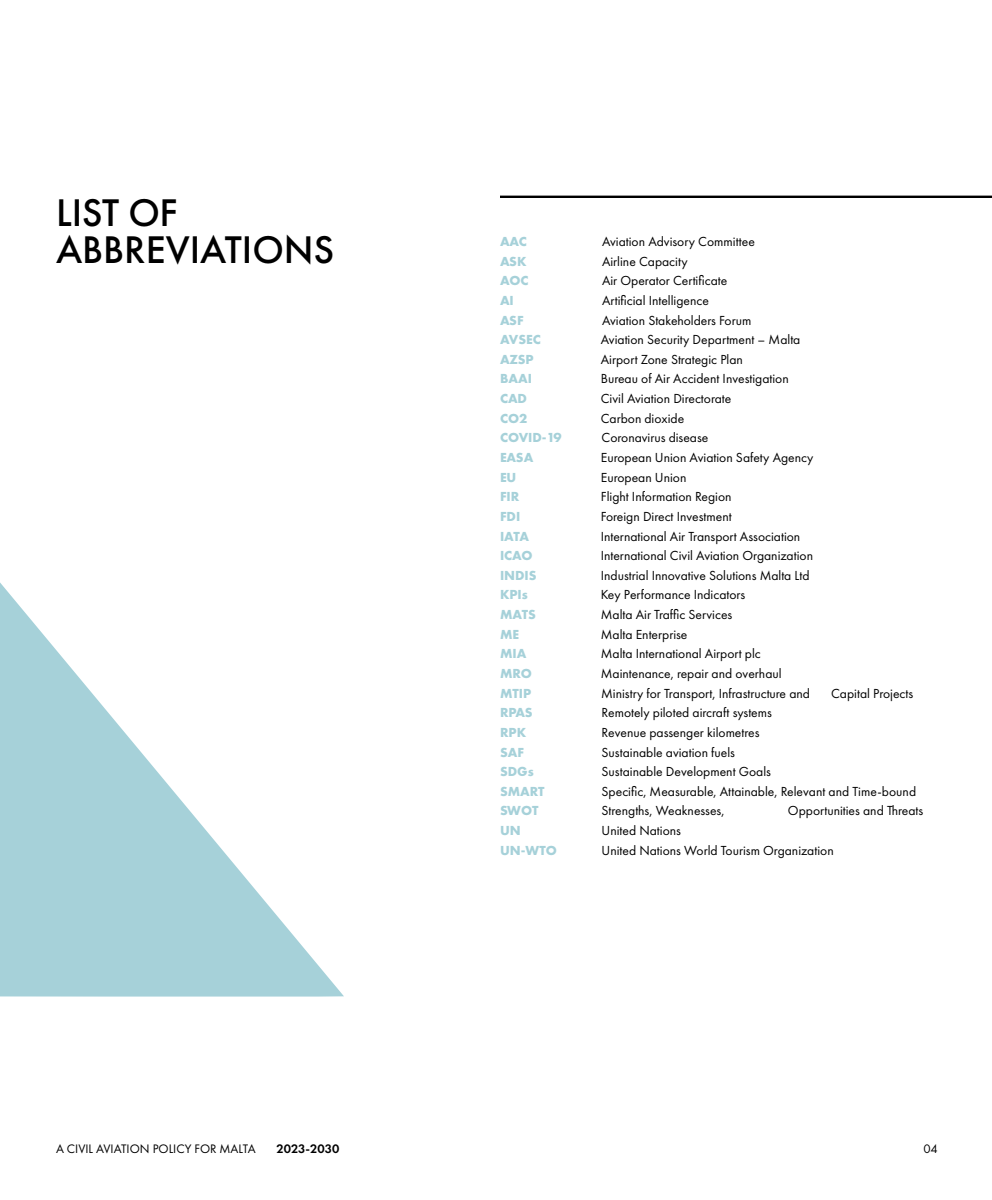
<style>
.page{position:relative;width:992px;height:1200px;background:#fff}
.page>*{position:absolute;margin:0;border:0;box-sizing:border-box;transform-origin:0 0}
.t1{font:500 40px/36.8px "Futura PT";color:#000}
.t2{font:13.6px "Futura PT";color:#000}
.t3{font:700 13.6px "Futura PT";color:#a6d1d9}
.t4{font:12.8px "Futura PT";color:#000}
.t5{font:600 12.8px "Futura PT";color:#000}
</style>
<div class="page">
<hr style="left:500px;top:196px;width:492px;height:2px;background:#000">
<svg style="left:0;top:582px;width:344px;height:415px"></svg>
<h1 class="t1" style="left:56px;top:194px;width:280px">LIST OF<br>ABBREVIATIONS</h1>
<p class="t3" style="left:500px;top:233px;width:28px">AAC</p>
<p class="t2" style="left:602px;top:233px;width:154px">Aviation Advisory Committee</p>
<p class="t3" style="left:500px;top:252px;width:28px">ASK</p>
<p class="t2" style="left:602px;top:253px;width:87px">Airline Capacity</p>
<p class="t3" style="left:500px;top:272px;width:30px">AOC</p>
<p class="t2" style="left:602px;top:273px;width:127px">Air Operator Certificate</p>
<p class="t3" style="left:500px;top:292px;width:15px">AI</p>
<p class="t2" style="left:602px;top:292px;width:108px">Artificial Intelligence</p>
<p class="t3" style="left:500px;top:311px;width:25px">ASF</p>
<p class="t2" style="left:602px;top:312px;width:151px">Aviation Stakeholders Forum</p>
<p class="t3" style="left:500px;top:331px;width:42px">AVSEC</p>
<p class="t2" style="left:601px;top:332px;width:201px">Aviation Security Department – Malta</p>
<p class="t3" style="left:500px;top:350px;width:35px">AZSP</p>
<p class="t2" style="left:601px;top:351px;width:144px">Airport Zone Strategic Plan</p>
<p class="t3" style="left:500px;top:370px;width:33px">BAAI</p>
<p class="t2" style="left:601px;top:371px;width:189px">Bureau of Air Accident Investigation</p>
<p class="t3" style="left:500px;top:390px;width:29px">CAD</p>
<p class="t2" style="left:601px;top:390px;width:132px">Civil Aviation Directorate</p>
<p class="t3" style="left:500px;top:409px;width:29px">CO2</p>
<p class="t2" style="left:601px;top:410px;width:85px">Carbon dioxide</p>
<p class="t3" style="left:500px;top:429px;width:63px">COVID-19</p>
<p class="t2" style="left:602px;top:430px;width:108px">Coronavirus disease</p>
<p class="t3" style="left:500px;top:449px;width:35px">EASA</p>
<p class="t2" style="left:601px;top:449px;width:214px">European Union Aviation Safety Agency</p>
<p class="t3" style="left:500px;top:468px;width:18px">EU</p>
<p class="t2" style="left:601px;top:469px;width:87px">European Union</p>
<p class="t3" style="left:500px;top:488px;width:21px">FIR</p>
<p class="t2" style="left:601px;top:489px;width:132px">Flight Information Region</p>
<p class="t3" style="left:500px;top:508px;width:22px">FDI</p>
<p class="t2" style="left:601px;top:508px;width:132px">Foreign Direct Investment</p>
<p class="t3" style="left:500px;top:527px;width:31px">IATA</p>
<p class="t2" style="left:601px;top:528px;width:201px">International Air Transport Association</p>
<p class="t3" style="left:500px;top:547px;width:34px">ICAO</p>
<p class="t2" style="left:601px;top:548px;width:214px">International Civil Aviation Organization</p>
<p class="t3" style="left:500px;top:567px;width:38px">INDIS</p>
<p class="t2" style="left:601px;top:567px;width:210px">Industrial Innovative Solutions Malta Ltd</p>
<p class="t3" style="left:500px;top:586px;width:29px">KPIs</p>
<p class="t2" style="left:601px;top:587px;width:146px">Key Performance Indicators</p>
<p class="t3" style="left:500px;top:606px;width:37px">MATS</p>
<p class="t2" style="left:601px;top:607px;width:133px">Malta Air Traffic Services</p>
<p class="t3" style="left:500px;top:625px;width:21px">ME</p>
<p class="t2" style="left:601px;top:626px;width:88px">Malta Enterprise</p>
<p class="t3" style="left:500px;top:645px;width:28px">MIA</p>
<p class="t2" style="left:601px;top:646px;width:162px">Malta International Airport plc</p>
<p class="t3" style="left:500px;top:665px;width:34px">MRO</p>
<p class="t2" style="left:601px;top:665px;width:182px">Maintenance, repair and overhaul</p>
<p class="t3" style="left:500px;top:684px;width:33px">MTIP</p>
<p class="t2" style="left:601px;top:685px;width:210px">Ministry for Transport, Infrastructure and</p>
<p class="t2" style="left:831px;top:685px;width:84px">Capital Projects</p>
<p class="t3" style="left:500px;top:704px;width:34px">RPAS</p>
<p class="t2" style="left:602px;top:705px;width:172px">Remotely piloted aircraft systems</p>
<p class="t3" style="left:500px;top:724px;width:28px">RPK</p>
<p class="t2" style="left:602px;top:724px;width:159px">Revenue passenger kilometres</p>
<p class="t3" style="left:500px;top:743px;width:26px">SAF</p>
<p class="t2" style="left:602px;top:744px;width:135px">Sustainable aviation fuels</p>
<p class="t3" style="left:500px;top:763px;width:35px">SDGs</p>
<p class="t2" style="left:602px;top:764px;width:171px">Sustainable Development Goals</p>
<p class="t3" style="left:500px;top:783px;width:46px">SMART</p>
<p class="t2" style="left:602px;top:783px;width:316px">Specific, Measurable, Attainable, Relevant and Time-bound</p>
<p class="t3" style="left:500px;top:802px;width:40px">SWOT</p>
<p class="t2" style="left:602px;top:803px;width:124px">Strengths, Weaknesses,</p>
<p class="t2" style="left:788px;top:803px;width:137px">Opportunities and Threats</p>
<p class="t3" style="left:500px;top:822px;width:22px">UN</p>
<p class="t2" style="left:602px;top:823px;width:81px">United Nations</p>
<p class="t3" style="left:500px;top:841px;width:58px">UN-WTO</p>
<p class="t2" style="left:602px;top:842px;width:234px">United Nations World Tourism Organization</p>
<p class="t4" style="left:56px;top:1141px;width:201px">A CIVIL AVIATION POLICY FOR MALTA</p>
<p class="t5" style="left:277px;top:1140px;width:64px">2023-2030</p>
<p class="t4" style="left:924px;top:1141px;width:16px">04</p>
</div>
